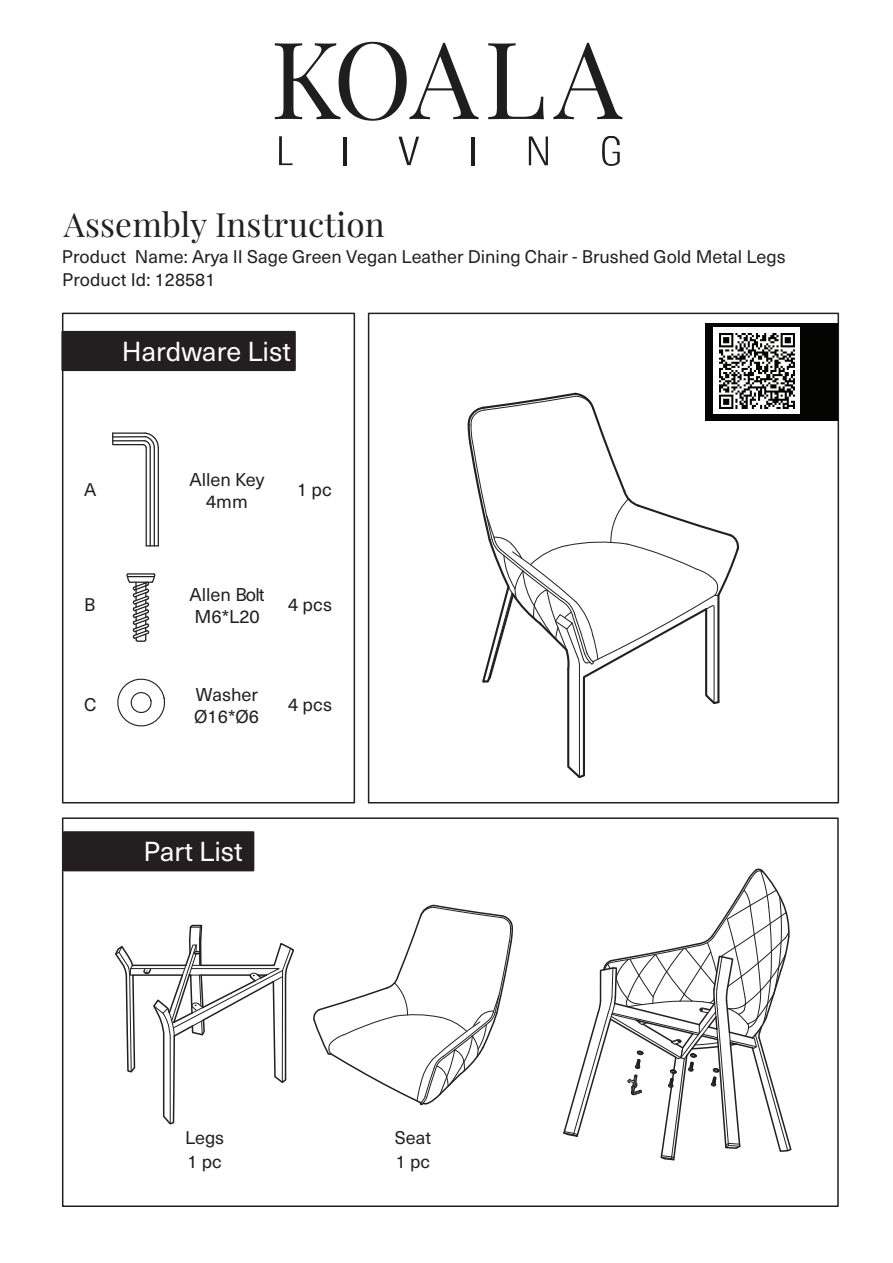
<style>
.page{position:relative;width:893px;height:1263px;background:#fff}
.page>*{position:absolute;margin:0;border:0;box-sizing:border-box;transform-origin:0 0}
.t1{font:107.25px "Playfair Display";letter-spacing:.02em;color:#1d1e1d}
.t2{font:33.3px "Playfair Display";letter-spacing:.005em;color:#231f20}
.t3{font:27px "Neue Haas Unica";color:#fdfefe}
.t4{font:18.15px "Neue Haas Unica";color:#231f20}
.t5{font:18px/22.6px "Neue Haas Unica";color:#231f20}
.s1{font-family:"Neue Haas Unica Pro"}
</style>
<div class="page">
<div style="left:62px;top:313px;width:293px;height:490px;border:2px solid #231f20"></div>
<div style="left:62px;top:817px;width:777px;height:390px;border:2px solid #231f20"></div>
<div style="left:368px;top:313px;width:471px;height:490px;border:2px solid #231f20"></div>
<div style="left:706px;top:323px;width:132px;height:98px;background:#040503"></div>
<div style="left:61px;top:331px;width:235px;height:40px;background:#231f20"></div>
<div style="left:63px;top:831px;width:191px;height:40px;background:#231f20;border:2px solid #231f20"></div>
<svg style="left:279px;top:136px;width:14px;height:29px"></svg>
<hr style="left:344px;top:137px;width:3px;height:29px;background:#1d1e1d">
<hr style="left:471px;top:137px;width:3px;height:29px;background:#1d1e1d">
<svg style="left:398px;top:137px;width:21px;height:28px"></svg>
<svg style="left:529px;top:136px;width:19px;height:29px"></svg>
<svg style="left:602px;top:136px;width:18px;height:30px"></svg>
<div style="left:714px;top:328px;width:86px;height:86px;background:#fdfefe"></div>
<hr style="left:146px;top:448px;width:1px;height:98px;background:#231f20">
<hr style="left:158px;top:448px;width:1px;height:98px;background:#231f20">
<hr style="left:154px;top:448px;width:1px;height:98px;background:#231f20">
<hr style="left:150px;top:448px;width:1px;height:98px;background:#231f20">
<svg style="left:112px;top:432px;width:47px;height:17px"></svg>
<svg style="left:117px;top:678px;width:48px;height:49px"></svg>
<svg style="left:126px;top:573px;width:30px;height:69px"></svg>
<svg style="left:313px;top:904px;width:200px;height:202px"></svg>
<svg style="left:467px;top:391px;width:273px;height:388px"></svg>
<svg style="left:115px;top:924px;width:180px;height:201px"></svg>
<svg style="left:563px;top:868px;width:229px;height:293px"></svg>
<img style="left:719px;top:333px;width:76px;height:75px">
<h1 class="t1" style="left:270px;top:-5px;width:353px">KOALA</h1>
<h2 class="t2" style="left:64px;top:199px;width:322px">Assembly Instruction</h2>
<p class="t5" style="left:62px;top:244px;width:725px">Product Name: Arya II Sage Green Vegan Leather Dining Chair - Brushed Gold Metal Legs<br>Product Id: <span class="s1">128581</span></p>
<h3 class="t3" style="left:122px;top:331px;width:171px">Hardware List</h3>
<p class="t5" style="left:84px;top:477px;width:14px">A</p>
<p class="t4" style="left:189px;top:466px;width:76px">Allen Key</p>
<p class="t4" style="left:206px;top:488px;width:43px">4mm</p>
<p class="t4" style="left:297px;top:476px;width:36px">1 pc</p>
<p class="t5" style="left:84px;top:592px;width:13px">B</p>
<p class="t4" style="left:189px;top:581px;width:77px">Allen Bolt</p>
<p class="t4" style="left:194px;top:603px;width:67px">M6*L20</p>
<p class="t4" style="left:288px;top:591px;width:45px">4 pcs</p>
<p class="t5" style="left:84px;top:692px;width:14px">C</p>
<p class="t4" style="left:196px;top:681px;width:64px">Washer</p>
<p class="t4" style="left:194px;top:703px;width:66px">Ø16*Ø6</p>
<p class="t4" style="left:288px;top:691px;width:45px">4 pcs</p>
<h3 class="t3" style="left:144px;top:832px;width:101px">Part List</h3>
<p class="t5" style="left:185px;top:1125px;width:41px">Legs</p>
<p class="t5" style="left:187px;top:1149px;width:36px">1 pc</p>
<p class="t5" style="left:395px;top:1125px;width:38px">Seat</p>
<p class="t5" style="left:396px;top:1149px;width:36px">1 pc</p>
</div>
